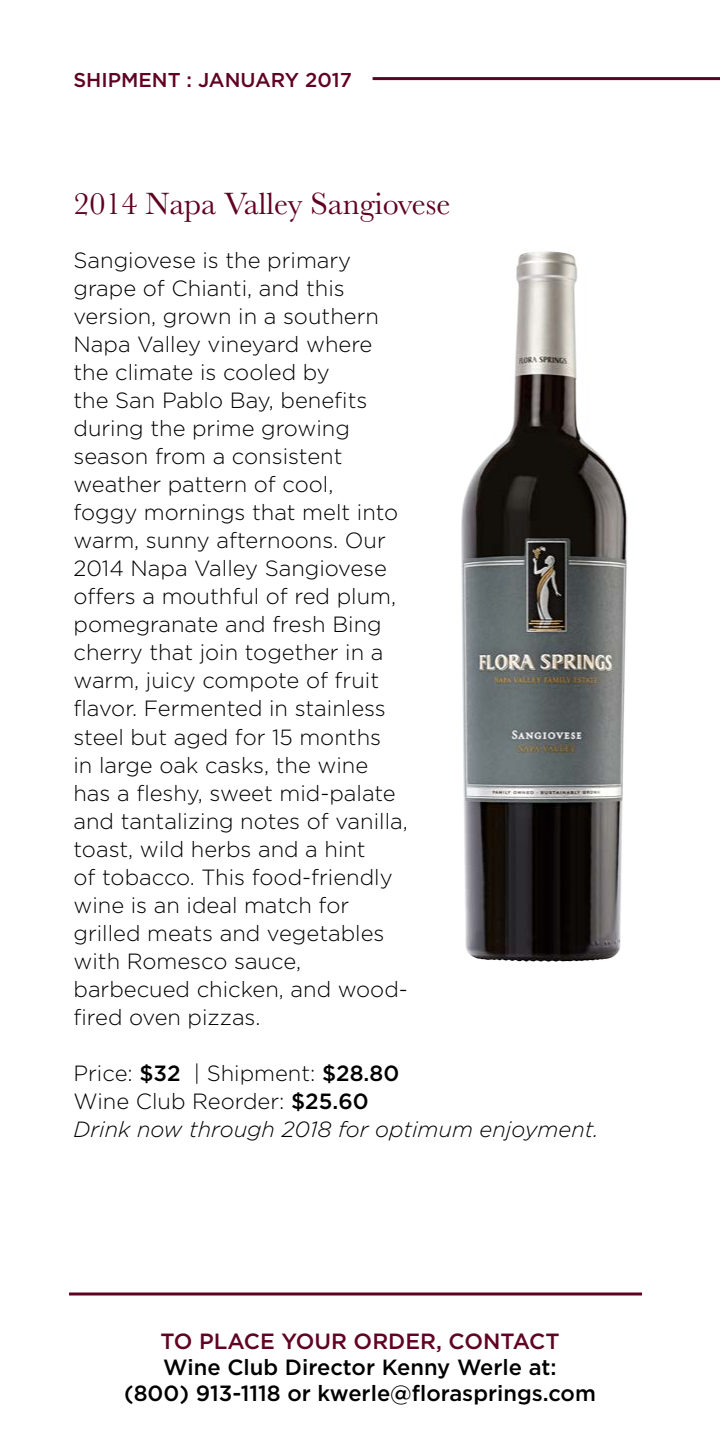
<style>
.page{position:relative;width:720px;height:1440px;background:#fff}
.page>*{position:absolute;margin:0;border:0;box-sizing:border-box;transform-origin:0 0}
.t1{font:32px "Baskerville";color:#600223}
.t2{font:300 22px/28px "Gotham";color:#000}
.t3{font:italic 300 22px/28px "Gotham";color:#000}
.t4{font:500 22px/26px "Gotham";color:#000;text-align:center}
.t5{font:500 22px "Gotham";color:#600223}
.t6{font:500 20px "Gotham";color:#600223}
.s1{font-style:normal}
.s2{font-weight:500;font-style:normal}
</style>
<div class="page">
<img style="left:461px;top:251px;width:167px;height:711px">
<svg style="left:69px;top:1292px;width:573px;height:4px;background:#874159"></svg>
<hr style="left:373px;top:77px;width:347px;height:3px;background:#600223">
<p class="t6" style="left:74px;top:66px;width:280px">SHIPMENT : JANUARY 2017</p>
<h1 class="t1" style="left:74px;top:183px;width:379px">2014 Napa Valley Sangiovese</h1>
<p class="t2" style="left:74px;top:246px;width:336px">Sangiovese is the primary grape of Chianti, and this version, grown in a southern<br>Napa Valley vineyard where the climate is cooled by<br>the San Pablo Bay, benefits during the prime growing season from a consistent weather pattern of cool,<br>foggy mornings that melt into warm, sunny afternoons. Our<br>2014 Napa Valley Sangiovese offers a mouthful of red plum, pomegranate and fresh Bing cherry that join together in a warm, juicy compote of fruit flavor. Fermented in stainless steel but aged for 15 months<br>in large oak casks, the wine has a fleshy, sweet mid-palate and tantalizing notes of vanilla, toast, wild herbs and a hint<br>of tobacco. This food-friendly wine is an ideal match for grilled meats and vegetables with Romesco sauce, barbecued chicken, and wood&shy;fired oven pizzas.</p>
<p class="t3" style="left:74px;top:1058px;width:527px"><span class="s1">Price:</span> <span class="s2">$32</span> <span class="s1">| Shipment:</span> <span class="s2">$28.80<br></span><span class="s1">Wine Club Reorder:</span> <span class="s2">$25.60<br></span>Drink now through 2018 for optimum enjoyment.</p>
<p class="t5" style="left:160px;top:1326px;width:401px">TO PLACE YOUR ORDER, CONTACT</p>
<p class="t4" style="left:124px;top:1354px;width:473px">Wine Club Director Kenny Werle at:<br>(800) 913-1118 or kwerle@florasprings.com</p>
</div>
